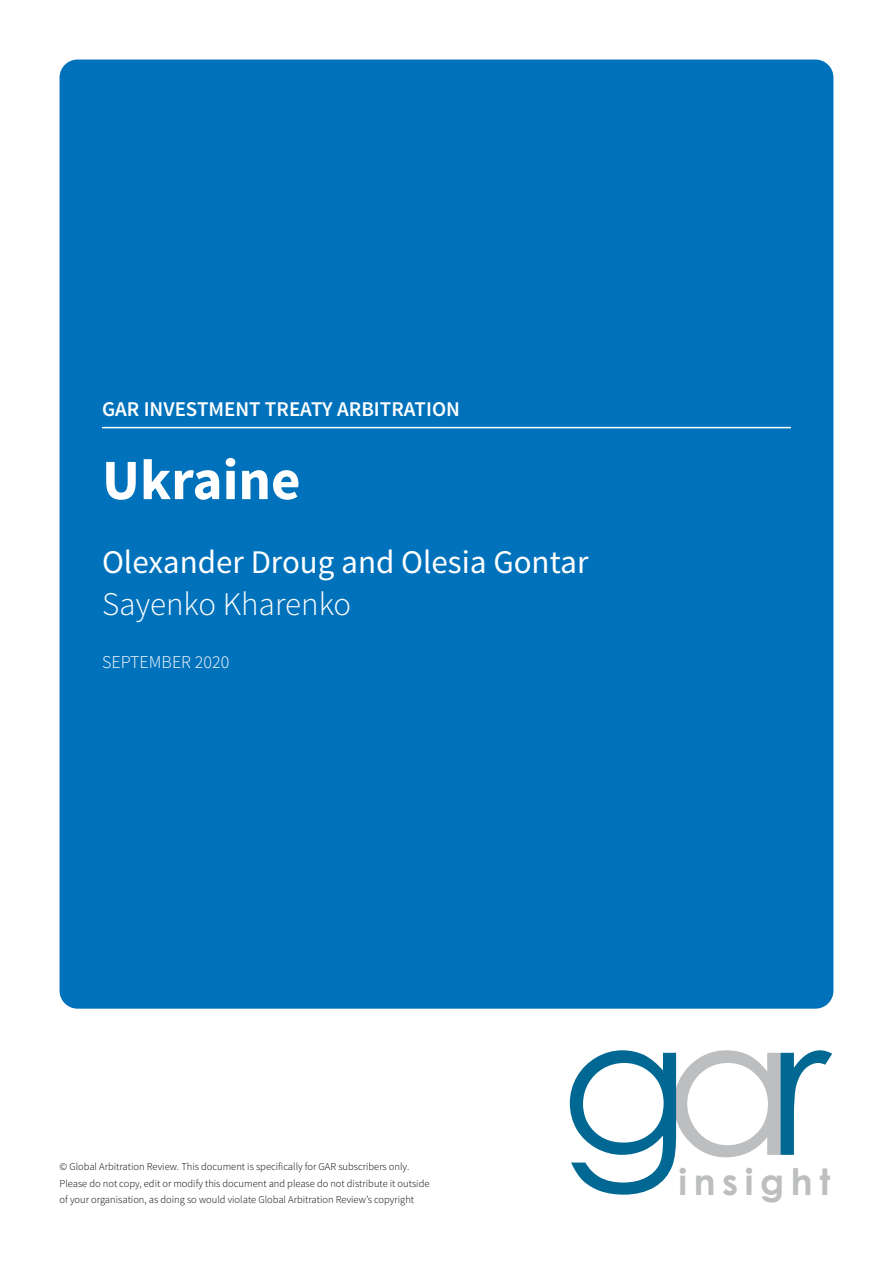
<style>
.page{position:relative;width:893px;height:1263px;background:#fff}
.page>*{position:absolute;margin:0;border:0;box-sizing:border-box;transform-origin:0 0}
.t1{font:192.15px "Century Gothic";color:#006892}
.t2{font:700 57px "Source Sans Pro";color:#fff}
.t3{font:700 36.45px "Century Gothic";letter-spacing:.18em;color:#bcbec0}
.t4{font:33px "Source Sans Pro";color:#fff}
.t5{font:300 33px "Source Sans Pro";color:#fff}
.t6{font:600 21px "Source Sans Pro";color:#fff}
.t7{font:300 18px "Source Sans Pro";color:#fff}
.t8{font:300 10.5px/16.5px "Source Sans Pro";color:#000}
.s1{color:#bcbec0}
</style>
<div class="page">
<div style="left:60px;top:60px;width:773px;height:949px;background:#0072bc;border-radius:18px"></div>
<hr style="left:102px;top:427px;width:689px;height:1px;background:#fff">
<h3 class="t6" style="left:102px;top:395px;width:359px">GAR INVESTMENT TREATY ARBITRATION</h3>
<h2 class="t2" style="left:102px;top:444px;width:200px">Ukraine</h2>
<h3 class="t4" style="left:102px;top:542px;width:488px">Olexander Droug and Olesia Gontar</h3>
<h3 class="t5" style="left:102px;top:584px;width:251px">Sayenko Kharenko</h3>
<h3 class="t7" style="left:102px;top:651px;width:129px">SEPTEMBER 2020</h3>
<p class="t8" style="left:60px;top:1159px;width:371px">© Global Arbitration Review. This document is specifically for GAR subscribers only.<br>Please do not copy, edit or modify this document and please do not distribute it outside of your organisation, as doing so would violate Global Arbitration Review’s copyright</p>
<h1 class="t1" style="left:560px;top:968px;width:270px">g<span class="s1">a</span>r</h1>
<h3 class="t3" style="left:678px;top:1159px;width:153px">insight</h3>
</div>
